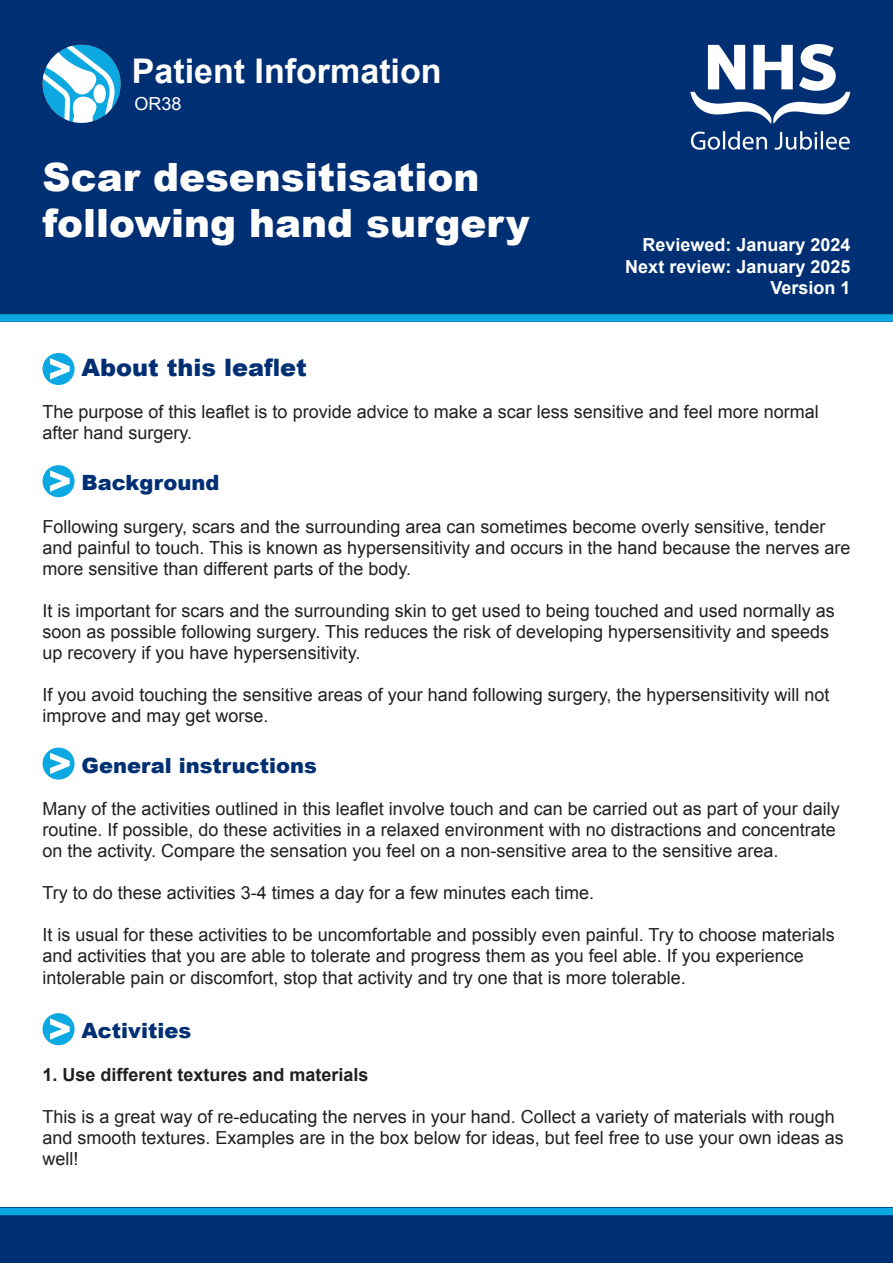
<style>
.page{position:relative;width:893px;height:1263px;background:#fff}
.page>*{position:absolute;margin:0;border:0;box-sizing:border-box;transform-origin:0 0}
.t1{font:900 39px/46.8px "Arial";color:#fff}
.t2{font:700 34.05px "Arial";color:#fff}
.sub-title{font:900 24px "Arial";color:#002f74}
.sub-title-2{font:900 21px "Arial";color:#002f74}
.t3{font:18px/21px "Arial";color:#231f20}
.t4{font:700 18px/21.6px "Arial";color:#fff;text-align:right}
.t5{font:700 18px "Arial";color:#231f20}
.t6{font:18px "Arial";color:#fff}
</style>
<div class="page">
<div style="left:0;top:0;width:893px;height:322px;background:#002f74"></div>
<div style="left:0;top:314px;width:893px;height:8px;background:#0ba8e1"></div>
<div style="left:43px;top:45px;width:78px;height:78px;background:#0ba8e1;border-radius:50%"></div>
<svg style="left:43px;top:45px;width:72px;height:78px"></svg>
<img style="left:690px;top:45px;width:160px;height:105px">
<div style="left:0;top:1208px;width:893px;height:55px;background:#002f74"></div>
<div style="left:0;top:1208px;width:893px;height:7px;background:#0ba8e1"></div>
<svg style="left:43px;top:353px;width:32px;height:32px"></svg>
<svg style="left:43px;top:465px;width:32px;height:32px"></svg>
<svg style="left:43px;top:747px;width:32px;height:33px"></svg>
<svg style="left:43px;top:1013px;width:32px;height:32px"></svg>
<h2 class="t2" style="left:132px;top:49px;width:311px">Patient Information</h2>
<p class="t6" style="left:134px;top:92px;width:49px">OR38</p>
<h1 class="t1" style="left:43px;top:152px;width:489px">Scar desensitisation following hand surgery</h1>
<p class="t4" style="left:625px;top:234px;width:227px">Reviewed: January 2024<br>Next review: January 2025<br>Version 1</p>
<p class="sub-title" style="left:82px;top:350px;width:227px">About this leaflet</p>
<p class="t3" style="left:43px;top:402px;width:778px">The purpose of this leaflet is to provide advice to make a scar less sensitive and feel more normal after hand surgery.</p>
<p class="sub-title-2" style="left:82px;top:467px;width:140px">Background</p>
<p class="t3" style="left:43px;top:516px;width:809px">Following surgery, scars and the surrounding area can sometimes become overly sensitive, tender and painful to touch. This is known as hypersensitivity and occurs in the hand because the nerves are more sensitive than different parts of the body.</p>
<p class="t3" style="left:43px;top:600px;width:794px">It is important for scars and the surrounding skin to get used to being touched and used normally as soon as possible following surgery. This reduces the risk of developing hypersensitivity and speeds up recovery if you have hypersensitivity.</p>
<p class="t3" style="left:43px;top:684px;width:789px">If you avoid touching the sensitive areas of your hand following surgery, the hypersensitivity will not improve and may get worse.</p>
<p class="sub-title-2" style="left:82px;top:750px;width:237px">General instructions</p>
<p class="t3" style="left:43px;top:798px;width:799px">Many of the activities outlined in this leaflet involve touch and can be carried out as part of your daily routine. If possible, do these activities in a relaxed environment with no distractions and concentrate on the activity. Compare the sensation you feel on a non-sensitive area to the sensitive area.</p>
<p class="t3" style="left:43px;top:882px;width:553px">Try to do these activities 3-4 times a day for a few minutes each time.</p>
<p class="t3" style="left:43px;top:924px;width:794px">It is usual for these activities to be uncomfortable and possibly even painful. Try to choose materials and activities that you are able to tolerate and progress them as you feel able. If you experience intolerable pain or discomfort, stop that activity and try one that is more tolerable.</p>
<p class="sub-title-2" style="left:82px;top:1015px;width:111px">Activities</p>
<p class="t5" style="left:43px;top:1062px;width:328px">1. Use different textures and materials</p>
<p class="t3" style="left:43px;top:1106px;width:803px">This is a great way of re-educating the nerves in your hand. Collect a variety of materials with rough and smooth textures. Examples are in the box below for ideas, but feel free to use your own ideas as well!</p>
</div>
